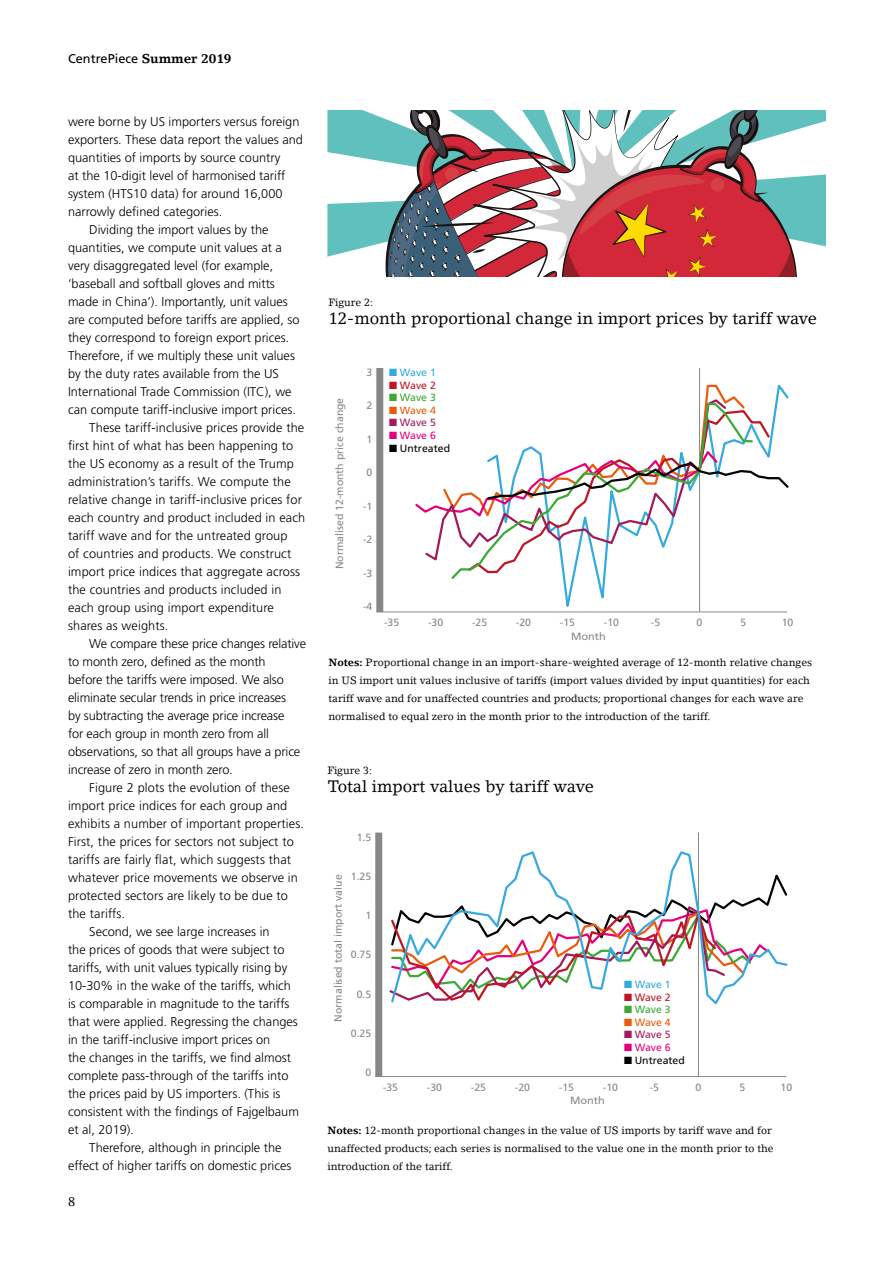
<style>
.page{position:relative;width:893px;height:1263px;background:#fff}
.page>*{position:absolute;margin:0;border:0;box-sizing:border-box;transform-origin:0 0}
.LL_crosshead_start_1{font:16.5px "Lino Letter";color:#000}
.F_text_8_5_12{font:300 12.75px/18px "Frutiger";color:#000}
.t1{font:12.75px "Frutiger";color:#000}
.t2{font:12.75px "Lino Letter";color:#000}
.LL_notes_7_12{font:10.5px/18px "Lino Letter";color:#000}
.t3{font:10.5px "Frutiger";color:#878787}
.t4{font:10.5px "Frutiger";color:#010202}
.t5{font:10.5px "Frutiger";color:#36a9e1}
.t6{font:10.5px "Frutiger";color:#be1622}
.t7{font:10.5px "Frutiger";color:#3aaa35}
.t8{font:10.5px "Frutiger";color:#ea5b0b}
.t9{font:10.5px "Frutiger";color:#a21a5b}
.t10{font:10.5px "Frutiger";color:#e6007d}
.t11{font:10.5px "Frutiger";color:#878787;scale:1.05 1}
.s1{font-family:"Lino Letter";font-weight:700}
.s2{font-weight:700}
</style>
<div class="page">
<div style="left:376px;top:368px;width:7px;height:244px;background:#878787"></div>
<hr style="left:376px;top:611px;width:411px;height:1px;background:#878787">
<hr style="left:699px;top:368px;width:1px;height:244px;background:#878787">
<svg style="left:485px;top:581px;width:303px;height:32px"></svg>
<svg style="left:451px;top:520px;width:223px;height:61px"></svg>
<svg style="left:415px;top:384px;width:374px;height:136px"></svg>
<div style="left:375px;top:832px;width:7px;height:244px;background:#878787"></div>
<hr style="left:375px;top:1076px;width:411px;height:1px;background:#878787">
<hr style="left:698px;top:832px;width:1px;height:244px;background:#878787">
<svg style="left:389px;top:851px;width:399px;height:154px"></svg>
<svg style="left:327px;top:111px;width:499px;height:165px"></svg>
<img style="left:390px;top:236px;width:16px;height:33px">
<p class="t1" style="left:68px;top:51px;width:165px">CentrePiece <span class="s1">Summer 2019</span></p>
<p class="F_text_8_5_12" style="left:68px;top:113px;width:236px">were borne by US importers versus foreign exporters. These data report the values and quantities of imports by source country<br>at the 10-digit level of harmonised tariff system (HTS10 data) for around 16,000 narrowly defined categories.</p>
<p class="F_text_8_5_12" style="left:68px;top:221px;width:233px;text-indent:21px">Dividing the import values by the quantities, we compute unit values at a very disaggregated level (for example, ‘baseball and softball gloves and mitts made in China’). Importantly, unit values are computed before tariffs are applied, so they correspond to foreign export prices.<br>Therefore, if we multiply these unit values by the duty rates available from the US International Trade Commission (ITC), we can compute tariff-inclusive import prices.</p>
<p class="F_text_8_5_12" style="left:68px;top:419px;width:239px;text-indent:21px">These tariff-inclusive prices provide the first hint of what has been happening to the US economy as a result of the Trump administration’s tariffs. We compute the relative change in tariff-inclusive prices for each country and product included in each tariff wave and for the untreated group<br>of countries and products. We construct import price indices that aggregate across the countries and products included in each group using import expenditure shares as weights.</p>
<p class="F_text_8_5_12" style="left:68px;top:635px;width:240px;text-indent:21px">We compare these price changes relative to month zero, defined as the month<br>before the tariffs were imposed. We also eliminate secular trends in price increases<br>by subtracting the average price increase<br>for each group in month zero from all observations, so that all groups have a price increase of zero in month zero.</p>
<p class="F_text_8_5_12" style="left:68px;top:779px;width:237px;text-indent:21px">Figure 2 plots the evolution of these import price indices for each group and exhibits a number of important properties.<br>First, the prices for sectors not subject to tariffs are fairly flat, which suggests that whatever price movements we observe in protected sectors are likely to be due to the tariffs.</p>
<p class="F_text_8_5_12" style="left:68px;top:923px;width:232px;text-indent:21px">Second, we see large increases in<br>the prices of goods that were subject to tariffs, with unit values typically rising by 10-30% in the wake of the tariffs, which is comparable in magnitude to the tariffs that were applied. Regressing the changes in the tariff-inclusive import prices on<br>the changes in the tariffs, we find almost complete pass-through of the tariffs into the prices paid by US importers. (This is consistent with the findings of Fajgelbaum et al, 2019).</p>
<p class="F_text_8_5_12" style="left:68px;top:1139px;width:225px;text-indent:21px">Therefore, although in principle the effect of higher tariffs on domestic prices</p>
<p class="t2" style="left:68px;top:1194px;width:9px">8</p>
<p class="LL_notes_7_12" style="left:328px;top:293px;width:46px">Figure 2:</p>
<p class="LL_crosshead_start_1" style="left:328px;top:308px;width:490px">12-month proportional change in import prices by tariff wave</p>
<p class="t3" style="left:333px;top:569px;width:173px;rotate:-90deg">Normalised 12-month price change</p>
<p class="t3" style="left:366px;top:366px;width:7px">3</p>
<p class="t3" style="left:366px;top:400px;width:7px">2</p>
<p class="t3" style="left:366px;top:433px;width:7px">1</p>
<p class="t3" style="left:366px;top:466px;width:7px">0</p>
<p class="t3" style="left:363px;top:500px;width:11px">-1</p>
<p class="t3" style="left:363px;top:533px;width:11px">-2</p>
<p class="t3" style="left:363px;top:567px;width:11px">-3</p>
<p class="t3" style="left:363px;top:600px;width:11px">-4</p>
<p class="t5" style="left:389px;top:366px;width:48px">■ Wave 1</p>
<p class="t6" style="left:389px;top:379px;width:48px">■ Wave 2</p>
<p class="t7" style="left:389px;top:391px;width:48px">■ Wave 3</p>
<p class="t8" style="left:389px;top:404px;width:48px">■ Wave 4</p>
<p class="t9" style="left:389px;top:416px;width:48px">■ Wave 5</p>
<p class="t10" style="left:389px;top:429px;width:48px">■ Wave 6</p>
<p class="t4" style="left:389px;top:442px;width:62px">■ Untreated</p>
<p class="t3" style="left:384px;top:616px;width:17px">-35</p>
<p class="t3" style="left:428px;top:616px;width:17px">-30</p>
<p class="t3" style="left:472px;top:616px;width:17px">-25</p>
<p class="t3" style="left:516px;top:616px;width:17px">-20</p>
<p class="t3" style="left:560px;top:616px;width:17px">-15</p>
<p class="t3" style="left:604px;top:616px;width:17px">-10</p>
<p class="t3" style="left:651px;top:616px;width:11px">-5</p>
<p class="t3" style="left:697px;top:616px;width:7px">0</p>
<p class="t3" style="left:741px;top:616px;width:7px">5</p>
<p class="t3" style="left:782px;top:616px;width:13px">10</p>
<p class="t11" style="left:571px;top:630px;width:35px">Month</p>
<p class="LL_notes_7_12" style="left:328px;top:653px;width:485px"><span class="s2">Notes:</span> Proportional change in an import-share-weighted average of 12-month relative changes in US import unit values inclusive of tariffs (import values divided by input quantities) for each tariff wave and for unaffected countries and products; proportional changes for each wave are normalised to equal zero in the month prior to the introduction of the tariff.</p>
<p class="LL_notes_7_12" style="left:327px;top:761px;width:46px">Figure 3:</p>
<p class="LL_crosshead_start_1" style="left:327px;top:776px;width:268px">Total import values by tariff wave</p>
<p class="t3" style="left:357px;top:831px;width:16px">1.5</p>
<p class="t3" style="left:351px;top:870px;width:22px">1.25</p>
<p class="t3" style="left:365px;top:909px;width:7px">1</p>
<p class="t3" style="left:351px;top:949px;width:22px">0.75</p>
<p class="t3" style="left:357px;top:988px;width:16px">0.5</p>
<p class="t3" style="left:351px;top:1027px;width:22px">0.25</p>
<p class="t3" style="left:365px;top:1066px;width:7px">0</p>
<p class="t3" style="left:332px;top:1022px;width:149px;rotate:-90deg">Normalised total import value</p>
<p class="t5" style="left:624px;top:978px;width:48px">■ Wave 1</p>
<p class="t6" style="left:624px;top:991px;width:48px">■ Wave 2</p>
<p class="t7" style="left:624px;top:1003px;width:48px">■ Wave 3</p>
<p class="t8" style="left:624px;top:1016px;width:48px">■ Wave 4</p>
<p class="t9" style="left:624px;top:1028px;width:48px">■ Wave 5</p>
<p class="t10" style="left:624px;top:1041px;width:48px">■ Wave 6</p>
<p class="t4" style="left:624px;top:1054px;width:62px">■ Untreated</p>
<p class="t3" style="left:383px;top:1081px;width:17px">-35</p>
<p class="t3" style="left:427px;top:1081px;width:17px">-30</p>
<p class="t3" style="left:471px;top:1081px;width:17px">-25</p>
<p class="t3" style="left:515px;top:1081px;width:17px">-20</p>
<p class="t3" style="left:559px;top:1081px;width:17px">-15</p>
<p class="t3" style="left:603px;top:1081px;width:17px">-10</p>
<p class="t3" style="left:650px;top:1081px;width:11px">-5</p>
<p class="t3" style="left:695px;top:1081px;width:7px">0</p>
<p class="t3" style="left:739px;top:1081px;width:7px">5</p>
<p class="t3" style="left:781px;top:1081px;width:13px">10</p>
<p class="t11" style="left:570px;top:1094px;width:35px">Month</p>
<p class="LL_notes_7_12" style="left:327px;top:1121px;width:448px"><span class="s2">Notes:</span> 12-month proportional changes in the value of US imports by tariff wave and for unaffected products; each series is normalised to the value one in the month prior to the introduction of the tariff.</p>
</div>
